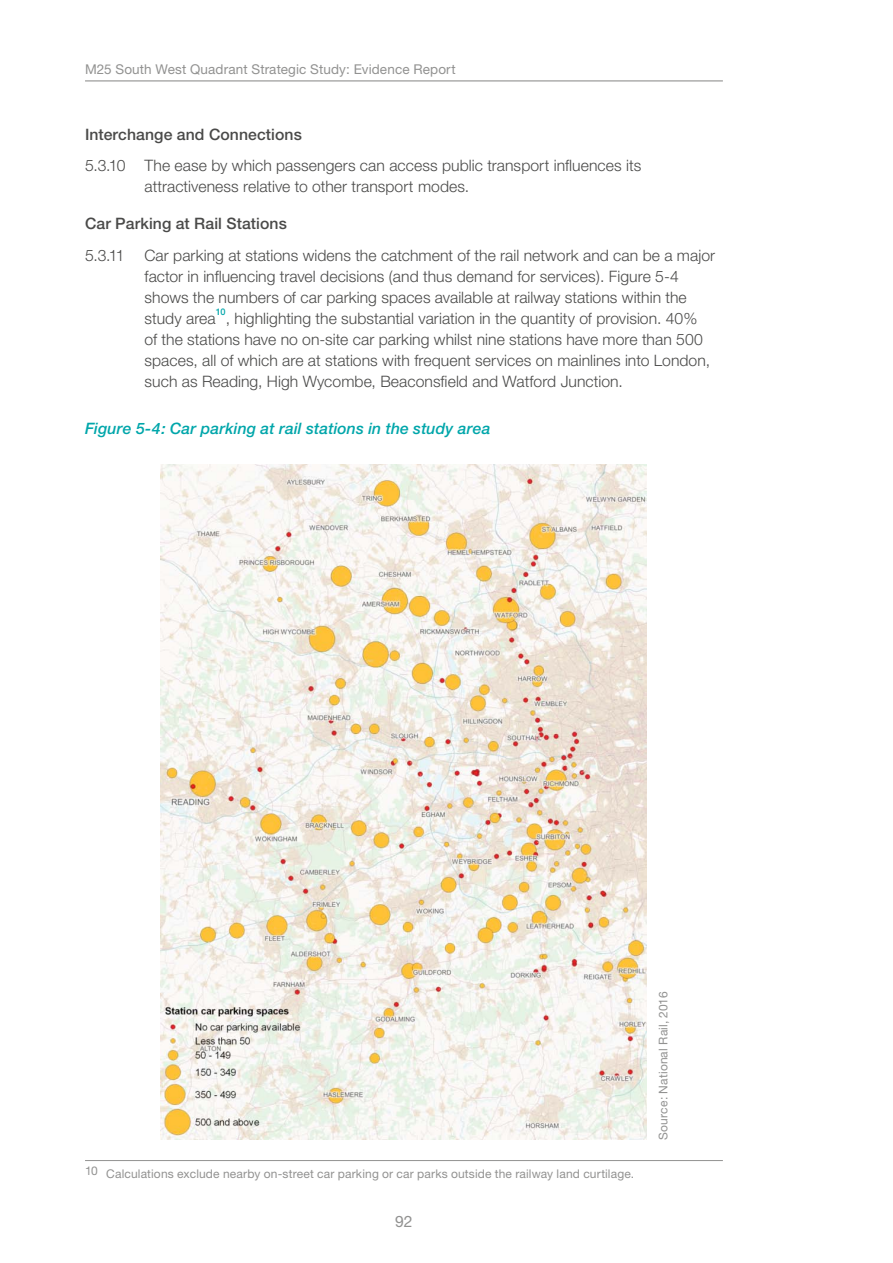
<style>
.page{position:relative;width:893px;height:1263px;background:#fff}
.page>*{position:absolute;margin:0;border:0;box-sizing:border-box;transform-origin:0 0}
.t1{font:300 15.75px/21px "Helvetica Neue";letter-spacing:.005em;color:#4a4a49}
.t2{font:500 15.75px "Helvetica Neue";letter-spacing:.005em;color:#4a4a49}
.t3{font:italic 500 15.75px "Helvetica Neue";letter-spacing:.01em;color:#00a6aa}
.t4{font:15.75px "Helvetica Neue";color:#929291}
.t5{font:13.5px "Helvetica Neue";letter-spacing:.01em;color:#929291}
.t6{font:12px "Helvetica Neue";letter-spacing:.015em;color:#929291}
.t7{font:500 9.15px "Helvetica Neue";color:#00a6aa}
</style>
<div class="page">
<hr style="left:85px;top:80px;width:638px;height:1px;background:#929291">
<img style="left:160px;top:464px;width:487px;height:676px">
<hr style="left:85px;top:1160px;width:638px;height:1px;background:#929291">
<p class="t5" style="left:85px;top:62px;width:372px">M25 South West Quadrant Strategic Study: Evidence Report</p>
<p class="t2" style="left:85px;top:125px;width:218px">Interchange and Connections</p>
<p class="t1" style="left:145px;top:155px;width:498px;text-indent:-60px">5.3.10 The ease by which passengers can access public transport influences its attractiveness relative to other transport modes.</p>
<p class="t2" style="left:85px;top:214px;width:203px">Car Parking at Rail Stations</p>
<p class="t1" style="left:85px;top:244px;width:41px">5.3.11</p>
<p class="t1" style="left:145px;top:244px;width:572px">Car parking at stations widens the catchment of the rail network and can be a major factor in influencing travel decisions (and thus demand for services). Figure 5-4 shows the numbers of car parking spaces available at railway stations within the study area</p>
<p class="t7" style="left:216px;top:307px;width:11px">10</p>
<p class="t1" style="left:145px;top:307px;width:567px;text-indent:81px">, highlighting the substantial variation in the quantity of provision. 40% of the stations have no on-site car parking whilst nine stations have more than 500 spaces, all of which are at stations with frequent services on mainlines into London, such as Reading, High Wycombe, Beaconsfield and Watford Junction.</p>
<p class="t3" style="left:85px;top:419px;width:407px">Figure 5-4: Car parking at rail stations in the study area</p>
<p class="t6" style="left:85px;top:1166px;width:551px">10 Calculations exclude nearby on-street car parking or car parks outside the railway land curtilage.</p>
<p class="t4" style="left:395px;top:1212px;width:19px">92</p>
<p class="t6" style="left:656px;top:1140px;width:149px;rotate:-90deg">Source: National Rail, 2016</p>
</div>
